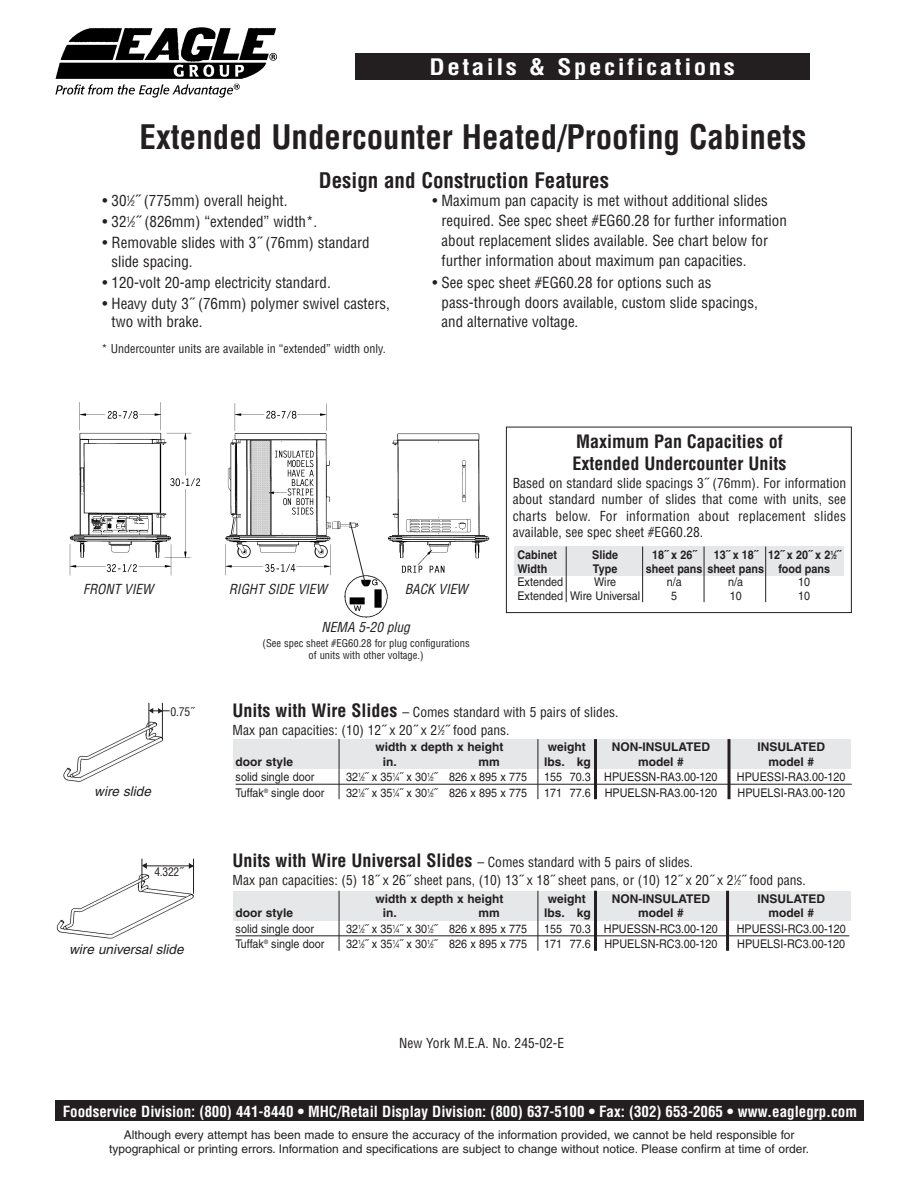
<style>
.page{position:relative;width:918px;height:1188px;background:#fff}
.page>*{position:absolute;margin:0;border:0;box-sizing:border-box;transform-origin:0 0}
.t1{font:700 condensed 33px "Helvetica";color:#231f20}
.t2{font:700 condensed 22.2px "Helvetica";letter-spacing:.1em;color:#fff;scale:1.13 1}
.t3{font:700 condensed 21px "Helvetica";color:#231f20}
.t4{font:700 condensed 18px/21.6px "Helvetica";color:#231f20}
.t5{font:condensed 15px/20px "Helvetica";color:#231f20}
.t6{font:700 condensed 15px "Helvetica";color:#fff}
.t7{font:condensed 13.5px/16.2px "Helvetica";color:#231f20}
.t8{font:italic condensed 13.5px "Helvetica";color:#231f20}
.t9{font:italic 13.5px "Helvetica";color:#231f20}
.t10{font:12px "Helvetica";color:#231f20;scale:.9 1}
.t11{font:12px/14.4px "Helvetica";color:#231f20;text-align:center}
.t12{font:700 12px "Helvetica";color:#231f20}
.t13{font:700 12px "Helvetica";color:#231f20;scale:.9 1}
.t14{font:condensed 12px "Helvetica";color:#231f20}
.t15{font:condensed 11.7px "Helvetica";color:#231f20}
.t16{font:condensed 11.55px "Helvetica";color:#231f20}
.t17{font:condensed 10.5px/12.6px "Helvetica";color:#231f20;text-align:center}
.s1{font-size:7.5px}
.s2{font-size:6px}
.s3{font-weight:700;font-size:18px}
.s4{font-size:6.75px}
</style>
<div class="page">
<div style="left:355px;top:53px;width:455px;height:27px;background:#231f20"></div>
<div style="left:56px;top:1100px;width:808px;height:21px;background:#231f20"></div>
<div style="left:506px;top:427px;width:346px;height:186px;border:1px solid #231f20"></div>
<div style="left:233px;top:739px;width:618px;height:30px;background:#e6e7e9"></div>
<hr style="left:236px;top:784px;width:616px;height:1px;background:#231f20">
<hr style="left:339px;top:739px;width:1px;height:60px;background:#231f20">
<hr style="left:538px;top:739px;width:1px;height:60px;background:#231f20">
<hr style="left:594px;top:739px;width:3px;height:60px;background:#231f20">
<hr style="left:728px;top:739px;width:3px;height:60px;background:#231f20">
<div style="left:233px;top:891px;width:618px;height:29px;background:#e6e7e9"></div>
<hr style="left:236px;top:935px;width:613px;height:1px;background:#231f20">
<hr style="left:339px;top:891px;width:1px;height:60px;background:#231f20">
<hr style="left:538px;top:891px;width:1px;height:60px;background:#231f20">
<hr style="left:594px;top:891px;width:3px;height:60px;background:#231f20">
<hr style="left:726px;top:891px;width:3px;height:60px;background:#231f20">
<img style="left:69px;top:402px;width:421px;height:174px">
<img style="left:345px;top:576px;width:42px;height:42px">
<svg style="left:349px;top:521px;width:18px;height:65px"></svg>
<img style="left:55px;top:28px;width:222px;height:70px">
<div style="left:514px;top:547px;width:329px;height:29px;background:#e6e7e9"></div>
<hr style="left:566px;top:547px;width:1px;height:55px;background:#231f20">
<hr style="left:765px;top:547px;width:1px;height:55px;background:#231f20">
<hr style="left:704px;top:547px;width:1px;height:55px;background:#231f20">
<hr style="left:642px;top:547px;width:1px;height:55px;background:#231f20">
<img style="left:63px;top:721px;width:101px;height:61px">
<img style="left:56px;top:873px;width:138px;height:66px">
<hr style="left:162px;top:703px;width:1px;height:35px;background:#231f20">
<hr style="left:193px;top:859px;width:1px;height:35px;background:#231f20">
<svg style="left:149px;top:703px;width:21px;height:25px"></svg>
<hr style="left:146px;top:865px;width:47px;height:1px;background:#231f20">
<svg style="left:142px;top:859px;width:5px;height:22px"></svg>
<svg style="left:189px;top:863px;width:4px;height:6px"></svg>
<h2 class="t2" style="left:430px;top:54px;width:272px">Details &amp; Specifications</h2>
<h1 class="t1" style="left:140px;top:119px;width:668px">Extended Undercounter Heated/Proofing Cabinets</h1>
<h3 class="t3" style="left:319px;top:168px;width:292px">Design and Construction Features</h3>
<p class="t5" style="left:103px;top:191px;width:187px">• 30<sup>1</sup>⁄<span class="s1">2</span>˝ (775mm) overall height.</p>
<p class="t5" style="left:103px;top:212px;width:216px">• 32<sup>1</sup>⁄<span class="s1">2</span>˝ (826mm) “extended” width*.</p>
<p class="t5" style="left:112px;top:233px;width:260px;line-height:18.9px;text-indent:-9px">• Removable slides with 3˝ (76mm) standard slide spacing.</p>
<p class="t5" style="left:103px;top:273px;width:230px">• 120-volt 20-amp electricity standard.</p>
<p class="t5" style="left:112px;top:294px;width:280px;line-height:18.9px;text-indent:-9px">• Heavy duty 3˝ (76mm) polymer swivel casters, two with brake.</p>
<p class="t14" style="left:102px;top:342px;width:286px">* Undercounter units are available in “extended” width only.</p>
<p class="t5" style="left:442px;top:191px;width:347px;text-indent:-9px">• Maximum pan capacity is met without additional slides required. See spec sheet #EG60.28 for further information about replacement slides available. See chart below for further information about maximum pan capacities.</p>
<p class="t5" style="left:442px;top:273px;width:318px;text-indent:-9px">• See spec sheet #EG60.28 for options such as pass-through doors available, custom slide spacings, and alternative voltage.</p>
<p class="t4" style="left:573px;top:431px;width:215px">Maximum Pan Capacities of<br>Extended Undercounter Units</p>
<p class="t7" style="left:513px;top:476px;width:335px;text-align:justify">Based on standard slide spacings 3˝ (76mm). For information about standard number of slides that come with units, see charts below. For information about replacement slides available, see spec sheet #EG60.28.</p>
<p class="t8" style="left:83px;top:581px;width:72px">FRONT VIEW</p>
<p class="t8" style="left:229px;top:581px;width:100px">RIGHT SIDE VIEW</p>
<p class="t8" style="left:405px;top:581px;width:64px">BACK VIEW</p>
<p class="t8" style="left:322px;top:619px;width:90px">NEMA 5-20 plug</p>
<p class="t17" style="left:263px;top:637px;width:209px">(See spec sheet #EG60.28 for plug configurations of units with other voltage.)</p>
<p class="t13" style="left:517px;top:550px;width:45px">Cabinet</p>
<p class="t13" style="left:592px;top:550px;width:30px">Slide</p>
<p class="t13" style="left:652px;top:550px;width:50px">18˝ x 26˝</p>
<p class="t13" style="left:714px;top:550px;width:142px">13˝ x 18˝ 12˝ x 20˝ x 2<sup>1</sup>⁄<span class="s2">2</span>˝</p>
<p class="t13" style="left:517px;top:564px;width:35px">Width</p>
<p class="t13" style="left:593px;top:564px;width:29px">Type</p>
<p class="t13" style="left:646px;top:564px;width:206px">sheet pans sheet pans food pans</p>
<p class="t10" style="left:517px;top:578px;width:52px">Extended</p>
<p class="t10" style="left:594px;top:578px;width:26px">Wire</p>
<p class="t10" style="left:667px;top:578px;width:18px">n/a</p>
<p class="t10" style="left:728px;top:578px;width:18px">n/a</p>
<p class="t10" style="left:798px;top:578px;width:15px">10</p>
<p class="t10" style="left:517px;top:591px;width:138px">Extended Wire Universal</p>
<p class="t10" style="left:671px;top:591px;width:8px">5</p>
<p class="t10" style="left:730px;top:591px;width:15px">10</p>
<p class="t10" style="left:798px;top:591px;width:15px">10</p>
<p class="t15" style="left:171px;top:705px;width:25px">0.75˝</p>
<p class="t9" style="left:94px;top:787px;width:58px">wire slide</p>
<p class="t16" style="left:154px;top:865px;width:30px">4.322˝</p>
<p class="t9" style="left:69px;top:944px;width:116px">wire universal slide</p>
<p class="t7" style="left:233px;top:703px;width:387px;line-height:18.1px"><span class="s3">Units with Wire Slides</span> – Comes standard with 5 pairs of slides.<br>Max pan capacities: (10) 12˝ x 20˝ x 2<sup>1</sup>⁄<span class="s4">2</span>˝ food pans.</p>
<p class="t12" style="left:375px;top:742px;width:130px">width x depth x height</p>
<p class="t12" style="left:548px;top:742px;width:40px">weight</p>
<p class="t12" style="left:612px;top:742px;width:100px">NON-INSULATED</p>
<p class="t12" style="left:758px;top:742px;width:69px">INSULATED</p>
<p class="t12" style="left:236px;top:757px;width:59px">door style</p>
<p class="t12" style="left:383px;top:757px;width:16px">in.</p>
<p class="t12" style="left:479px;top:757px;width:23px">mm</p>
<p class="t12" style="left:544px;top:757px;width:48px">lbs. kg</p>
<p class="t12" style="left:638px;top:757px;width:47px">model #</p>
<p class="t12" style="left:768px;top:757px;width:47px">model #</p>
<p class="t10" style="left:236px;top:773px;width:89px">solid single door</p>
<p class="t10" style="left:346px;top:773px;width:203px">32<sup>1</sup>⁄<span class="s2">2</span>˝ x 35<sup>1</sup>⁄<span class="s2">4</span>˝ x 30<sup>1</sup>⁄<span class="s2">2</span>˝ 826 x 895 x 775</p>
<p class="t10" style="left:544px;top:773px;width:194px">155 70.3 HPUESSN-RA3.00-120</p>
<p class="t10" style="left:737px;top:773px;width:122px">HPUESSI-RA3.00-120</p>
<p class="t10" style="left:236px;top:788px;width:100px">Tuffak<sup>®</sup> single door</p>
<p class="t10" style="left:346px;top:788px;width:203px">32<sup>1</sup>⁄<span class="s2">2</span>˝ x 35<sup>1</sup>⁄<span class="s2">4</span>˝ x 30<sup>1</sup>⁄<span class="s2">2</span>˝ 826 x 895 x 775</p>
<p class="t10" style="left:544px;top:788px;width:194px">171 77.6 HPUELSN-RA3.00-120</p>
<p class="t10" style="left:738px;top:788px;width:121px">HPUELSI-RA3.00-120</p>
<p class="t7" style="left:233px;top:853px;width:575px;line-height:18.1px"><span class="s3">Units with Wire Universal Slides</span> – Comes standard with 5 pairs of slides.<br>Max pan capacities: (5) 18˝ x 26˝ sheet pans, (10) 13˝ x 18˝ sheet pans, or (10) 12˝ x 20˝ x 2<sup>1</sup>⁄<span class="s4">2</span>˝ food pans.</p>
<p class="t12" style="left:375px;top:894px;width:129px">width x depth x height</p>
<p class="t12" style="left:548px;top:894px;width:40px">weight</p>
<p class="t12" style="left:612px;top:894px;width:100px">NON-INSULATED</p>
<p class="t12" style="left:757px;top:894px;width:69px">INSULATED</p>
<p class="t12" style="left:236px;top:908px;width:59px">door style</p>
<p class="t12" style="left:383px;top:908px;width:16px">in.</p>
<p class="t12" style="left:479px;top:908px;width:23px">mm</p>
<p class="t12" style="left:544px;top:908px;width:48px">lbs. kg</p>
<p class="t12" style="left:638px;top:908px;width:47px">model #</p>
<p class="t12" style="left:768px;top:908px;width:47px">model #</p>
<p class="t10" style="left:236px;top:924px;width:89px">solid single door</p>
<p class="t10" style="left:346px;top:924px;width:203px">32<sup>1</sup>⁄<span class="s2">2</span>˝ x 35<sup>1</sup>⁄<span class="s2">4</span>˝ x 30<sup>1</sup>⁄<span class="s2">2</span>˝ 826 x 895 x 775</p>
<p class="t10" style="left:544px;top:924px;width:195px">155 70.3 HPUESSN-RC3.00-120</p>
<p class="t10" style="left:737px;top:924px;width:123px">HPUESSI-RC3.00-120</p>
<p class="t10" style="left:236px;top:940px;width:100px">Tuffak<sup>®</sup> single door</p>
<p class="t10" style="left:346px;top:940px;width:203px">32<sup>1</sup>⁄<span class="s2">2</span>˝ x 35<sup>1</sup>⁄<span class="s2">4</span>˝ x 30<sup>1</sup>⁄<span class="s2">2</span>˝ 826 x 895 x 775</p>
<p class="t10" style="left:544px;top:940px;width:194px">171 77.6 HPUELSN-RC3.00-120</p>
<p class="t10" style="left:737px;top:940px;width:122px">HPUELSI-RC3.00-120</p>
<p class="t7" style="left:399px;top:1035px;width:166px">New York M.E.A. No. 245-02-E</p>
<p class="t6" style="left:63px;top:1103px;width:796px">Foodservice Division: (800) 441-8440 • MHC/Retail Display Division: (800) 637-5100 • Fax: (302) 653-2065 • www.eaglegrp.com</p>
<p class="t11" style="left:109px;top:1129px;width:702px">Although every attempt has been made to ensure the accuracy of the information provided, we cannot be held responsible for typographical or printing errors. Information and specifications are subject to change without notice. Please confirm at time of order.</p>
</div>
